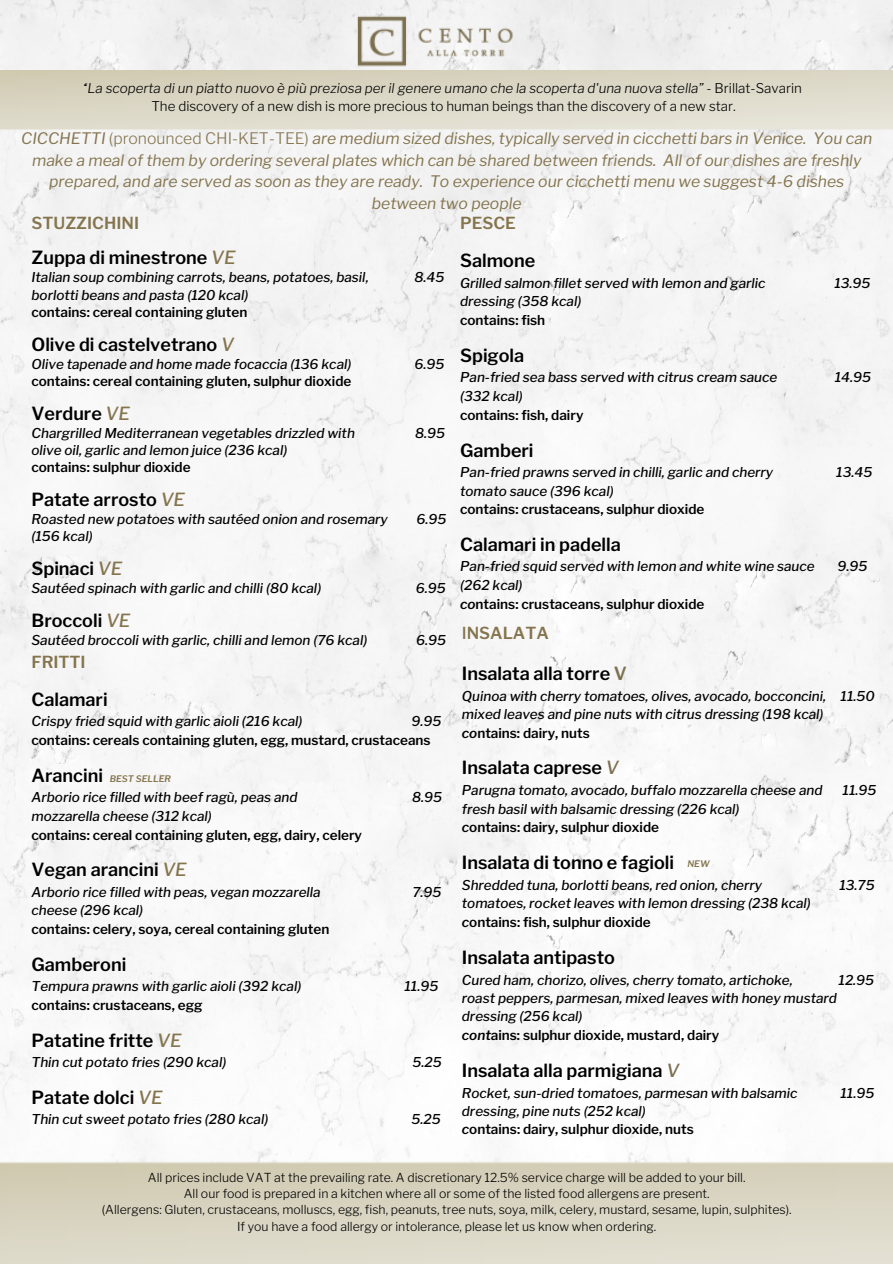
<style>
.page{position:relative;width:893px;height:1264px;background:#fff}
.page>*{position:absolute;margin:0;border:0;box-sizing:border-box;transform-origin:0 0}
.t1{font:600 18px "Libre Franklin";color:#000}
.t2{font:600 16.5px "Libre Franklin";color:#85754e}
.t3{font:italic 15.75px/21.3px "Libre Franklin";color:#85754e;text-align:center}
.t4{font:italic 500 13.5px/18.5px "Libre Franklin";color:#000}
.t5{font:600 13.5px/18.8px "Libre Franklin";color:#000}
.t6{font:300 13.35px/17.9px "Libre Franklin";color:#000;text-align:center}
.t7{font:300 12.3px/16.4px "Libre Franklin";color:#000;text-align:center}
.t8{font:italic 600 9px "Libre Franklin";color:#85754e}
.s1{font-style:italic}
.s2{font-weight:300;font-style:normal}
.s3{font-weight:500;font-style:italic;color:#85754e}
.s4{font-weight:500;font-style:italic}
.s5{font-weight:600;font-style:normal}
.s6{font-weight:500}
.s7{color:#7c7050}
.s8{font-weight:600}
.s9{font-weight:500;font-style:italic;color:#7c7050}
</style>
<div class="page">
<div style="left:0;top:0;width:892px;height:1160px;background:#f6f6f6"></div>
<img style="left:0;top:70px;width:892px;height:60px">
<img style="left:351px;top:11px;width:164px;height:59px">
<p class="t6" style="left:82px;top:80px;width:721px"><span class="s1">“La scoperta di un piatto nuovo è più preziosa per il genere umano che la scoperta d'una nuova stella”</span> - Brillat-Savarin<br>The discovery of a new dish is more precious to human beings than the discovery of a new star.</p>
<h3 class="t3" style="left:21px;top:128px;width:852px">CICCHETTI <span class="s2">(pronounced CHI-KET-TEE)</span> are medium sized dishes, typically served in cicchetti bars in Venice. You can make a meal of them by ordering several plates which can be shared between friends. All of our dishes are freshly prepared, and are served as soon as they are ready. To experience our cicchetti menu we suggest 4-6 dishes between two people</h3>
<h3 class="t2" style="left:31px;top:213px;width:109px">STUZZICHINI</h3>
<h3 class="t1" style="left:31px;top:247px;width:206px">Zuppa di minestrone <span class="s3">VE</span></h3>
<h3 class="t4" style="left:31px;top:268px;width:339px">Italian soup combining carrots, beans, potatoes, basil,</h3>
<h3 class="t4" style="left:414px;top:268px;width:31px">8.45</h3>
<h3 class="t5" style="left:31px;top:286px;width:218px;line-height:17.2px"><span class="s4">borlotti beans and pasta (120 kcal) </span>contains: cereal containing gluten</h3>
<h3 class="t1" style="left:31px;top:333px;width:204px">Olive di castelvetrano <span class="s3">V</span></h3>
<h3 class="t4" style="left:31px;top:354px;width:321px">Olive tapenade and home made focaccia (136 kcal)</h3>
<h3 class="t4" style="left:414px;top:354px;width:31px">6.95</h3>
<h3 class="t5" style="left:31px;top:372px;width:321px">contains: cereal containing gluten, sulphur dioxide</h3>
<h3 class="t1" style="left:31px;top:402px;width:100px">Verdure <span class="s3">VE</span></h3>
<h3 class="t4" style="left:31px;top:423px;width:325px">Chargrilled Mediterranean vegetables drizzled with</h3>
<h3 class="t4" style="left:415px;top:423px;width:31px">8.95</h3>
<h3 class="t4" style="left:31px;top:441px;width:257px;line-height:17.2px">olive oil, garlic and lemon juice (236 kcal) <span class="s5">contains: sulphur dioxide</span></h3>
<h3 class="t1" style="left:31px;top:488px;width:155px">Patate arrosto <span class="s3">VE</span></h3>
<h3 class="t4" style="left:31px;top:510px;width:358px">Roasted new potatoes with sautéed onion and rosemary</h3>
<h3 class="t4" style="left:416px;top:510px;width:31px">6.95</h3>
<h3 class="t4" style="left:31px;top:527px;width:63px">(156 kcal)</h3>
<p class="t1" style="left:31px;top:557px;width:92px">Spinaci <span class="s3">VE</span></p>
<p class="t4" style="left:31px;top:579px;width:291px">Sautéed spinach with garlic and chilli (80 kcal)</p>
<p class="t4" style="left:416px;top:579px;width:31px">6.95</p>
<h1 class="t1" style="left:31px;top:609px;width:100px">Broccoli <span class="s3">VE</span></h1>
<h1 class="t4" style="left:31px;top:630px;width:337px">Sautéed broccoli with garlic, chilli and lemon (76 kcal)</h1>
<h1 class="t4" style="left:416px;top:630px;width:31px">6.95</h1>
<h4 class="t2" style="left:31px;top:651px;width:56px">FRITTI</h4>
<h2 class="t1" style="left:31px;top:688px;width:78px">Calamari</h2>
<h2 class="t4" style="left:31px;top:712px;width:272px">Crispy fried squid with garlic aioli (216 kcal)</h2>
<h2 class="t5" style="left:31px;top:712px;width:411px;text-indent:380px"><span class="s4">9.95 </span>contains: cereals containing gluten, egg, mustard, crustaceans</h2>
<h1 class="t1" style="left:31px;top:764px;width:73px">Arancini</h1>
<h1 class="t4" style="left:31px;top:788px;width:267px">Arborio rice filled with beef ragù, peas and</h1>
<h1 class="t4" style="left:412px;top:788px;width:31px">8.95</h1>
<h1 class="t5" style="left:31px;top:806px;width:332px"><span class="s4">mozzarella cheese (312 kcal)<br></span>contains: cereal containing gluten, egg, dairy, celery</h1>
<h3 class="t1" style="left:31px;top:858px;width:157px">Vegan arancini <span class="s3">VE</span></h3>
<h3 class="t4" style="left:31px;top:882px;width:291px">Arborio rice filled with peas, vegan mozzarella</h3>
<h3 class="t4" style="left:412px;top:882px;width:31px">7.95</h3>
<h3 class="t5" style="left:31px;top:901px;width:299px"><span class="s4">cheese (296 kcal)<br></span>contains: celery, soya, cereal containing gluten</h3>
<h3 class="t1" style="left:31px;top:953px;width:96px">Gamberoni</h3>
<h3 class="t4" style="left:31px;top:977px;width:271px">Tempura prawns with garlic aioli (392 kcal)</h3>
<h3 class="t4" style="left:404px;top:977px;width:35px">11.95</h3>
<h3 class="t5" style="left:31px;top:995px;width:172px">contains: crustaceans, egg</h3>
<h3 class="t1" style="left:31px;top:1029px;width:152px">Patatine fritte <span class="s3">VE</span></h3>
<h3 class="t4" style="left:31px;top:1052px;width:196px">Thin cut potato fries (290 kcal)</h3>
<h3 class="t4" style="left:412px;top:1052px;width:31px">5.25</h3>
<h3 class="t1" style="left:31px;top:1086px;width:132px">Patate dolci <span class="s3">VE</span></h3>
<h3 class="t4" style="left:31px;top:1109px;width:238px">Thin cut sweet potato fries (280 kcal)</h3>
<h3 class="t4" style="left:411px;top:1109px;width:31px">5.25</h3>
<h1 class="t8" style="left:110px;top:773px;width:63px">BEST SELLER</h1>
<h3 class="t2" style="left:460px;top:213px;width:57px">PESCE</h3>
<h3 class="t1" style="left:460px;top:250px;width:77px">Salmone</h3>
<h3 class="t4" style="left:460px;top:273px;width:307px">Grilled salmon fillet served with lemon and garlic</h3>
<h3 class="t4" style="left:834px;top:273px;width:38px">13.95</h3>
<h3 class="t4" style="left:460px;top:292px;width:123px">dressing (358 kcal) <span class="s5">contains: fish</span></h3>
<h3 class="t1" style="left:460px;top:344px;width:66px">Spigola</h3>
<h3 class="t4" style="left:460px;top:368px;width:319px">Pan-fried sea bass served with citrus cream sauce</h3>
<h3 class="t4" style="left:834px;top:368px;width:38px">14.95</h3>
<h3 class="t5" style="left:460px;top:387px;width:125px"><span class="s4">(332 kcal) </span>contains: fish, dairy</h3>
<h3 class="t1" style="left:460px;top:439px;width:75px">Gamberi</h3>
<h3 class="t4" style="left:460px;top:462px;width:314px">Pan-fried prawns served in chilli, garlic and cherry</h3>
<h3 class="t4" style="left:836px;top:462px;width:38px">13.45</h3>
<h3 class="t5" style="left:460px;top:481px;width:246px"><span class="s4">tomato sauce (396 kcal)<br></span>contains: crustaceans, sulphur dioxide</h3>
<h3 class="t1" style="left:460px;top:533px;width:162px">Calamari in padella</h3>
<h1 class="t4" style="left:460px;top:557px;width:356px">Pan-fried squid served with lemon and white wine sauce</h1>
<h1 class="t4" style="left:837px;top:557px;width:31px">9.95</h1>
<h1 class="t5" style="left:460px;top:576px;width:246px"><span class="s4">(262 kcal)<br></span><span class="s1">co</span>ntains: crustaceans, sulphur dioxide</h1>
<h3 class="t2" style="left:462px;top:623px;width:89px"><span class="s6">I</span>NSALATA</h3>
<h3 class="t1" style="left:462px;top:662px;width:167px">Insalata alla torre <span class="s7">V</span></h3>
<h3 class="t4" style="left:462px;top:687px;width:414px">Quinoa with cherry tomatoes, olives, avocado, bocconcini, 11.50 mixed leaves and pine nuts with citrus dressing (198 kcal) <span class="s8">co</span><span class="s5">ntains: dairy, nuts</span></h3>
<h3 class="t1" style="left:462px;top:757px;width:158px">Insalata caprese <span class="s9">V</span></h3>
<h3 class="t4" style="left:462px;top:781px;width:362px">Parugna tomato, avocado, buffalo mozzarella cheese and</h3>
<h3 class="t4" style="left:842px;top:781px;width:35px">11.95</h3>
<h3 class="t4" style="left:462px;top:799px;width:279px">fresh basil with balsamic dressing (226 kcal) <span class="s8">c</span><span class="s5">ontains: dairy, sulphur dioxide</span></h3>
<h3 class="t1" style="left:462px;top:851px;width:214px">Insalata di tonno e fagioli</h3>
<h3 class="t4" style="left:462px;top:876px;width:302px">Shredded tuna, borlotti beans, red onion, cherry</h3>
<h3 class="t4" style="left:839px;top:876px;width:37px">13.75</h3>
<h3 class="t4" style="left:462px;top:894px;width:350px">tomatoes, rocket leaves with lemon dressing (238 kcal) <span class="s8">c</span><span class="s5">ontains: fish, sulphur dioxide</span></h3>
<h3 class="t1" style="left:462px;top:946px;width:155px">Insalata antipasto</h3>
<h3 class="t4" style="left:462px;top:970px;width:332px">Cured ham, chorizo, olives, cherry tomato, artichoke,</h3>
<h3 class="t4" style="left:838px;top:970px;width:37px">12.95</h3>
<h3 class="t4" style="left:462px;top:988px;width:376px">roast peppers, parmesan, mixed leaves with honey mustard dressing (256 kcal)<br><span class="s8">cont</span><span class="s5">ains: sulphur dioxide, mustard, dairy</span></h3>
<p class="t1" style="left:462px;top:1059px;width:219px">Insalata alla parmigiana <span class="s9">V</span></p>
<p class="t4" style="left:462px;top:1083px;width:337px">Rocket, sun-dried tomatoes, parmesan with balsamic</p>
<p class="t4" style="left:840px;top:1083px;width:35px">11.95</p>
<p class="t5" style="left:462px;top:1101px;width:233px"><span class="s4">dressing, pine nuts (252 kcal) </span><span class="s1">c</span>ontains: dairy, sulphur dioxide, nuts</p>
<h3 class="t8" style="left:687px;top:857px;width:24px">NEW</h3>
<h3 class="t7" style="left:102px;top:1168px;width:691px">All prices include VAT at the prevailing rate. A discretionary 12.5% service charge will be added to your bill.<br>All our food is prepared in a kitchen where all or some of the listed food allergens are present.<br>(Allergens: Gluten, crustaceans, molluscs, egg, fish, peanuts, tree nuts, soya, milk, celery, mustard, sesame, lupin, sulphites).<br>If you have a food allergy or intolerance, please let us know when ordering.</h3>
</div>
